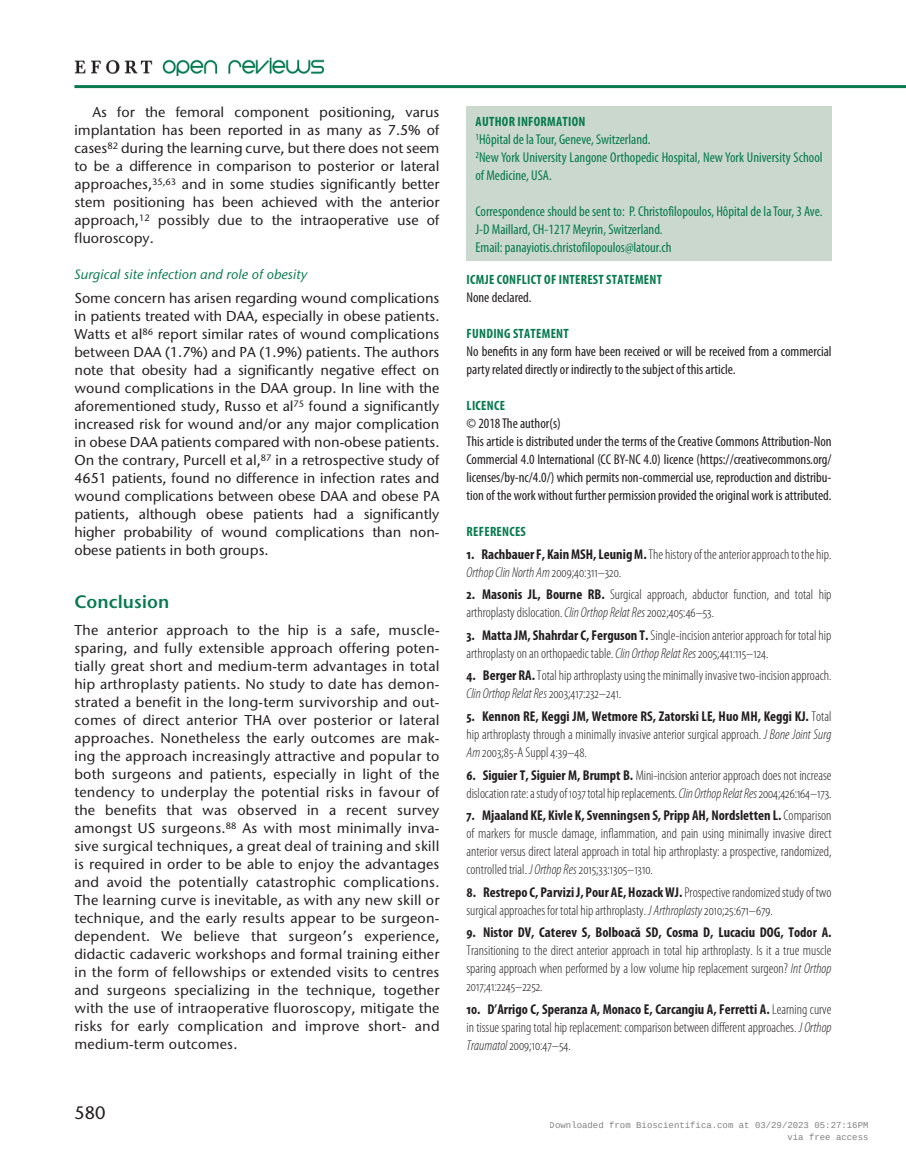
<style>
.page{position:relative;width:906px;height:1170px;background:#fff}
.page>*{position:absolute;margin:0;border:0;box-sizing:border-box;transform-origin:0 0}
.t1{font:600 18px "Stone Sans ITC Pro";color:#077a4e}
.t2{font:500 18px "Stone Sans ITC Pro";color:#231f20}
.t3{font:500 14.25px/18px "Stone Sans ITC Pro";color:#231f20;text-align:justify}
.t4{font:300 condensed 14.25px/18px "Myriad Pro";color:#231f20}
.t5{font:condensed 14.25px/18px "Myriad Pro";color:#231f20}
.t6{font:condensed 14.25px/18px "Myriad Pro";color:#077a4e}
.t7{font:700 condensed 14.25px "Myriad Pro";color:#231f20}
.t8{font:700 condensed 13.5px "Myriad Pro";letter-spacing:.02em;color:#077a4e}
.t9{font:italic 500 13.5px "Stone Sans ITC Pro";color:#077a4e}
.t10{font:9px/12px "Liberation Mono";color:rgb(0 0 0/.5);text-align:right}
.s1{font-weight:700}
.s2{font-style:italic}
</style>
<div class="page">
<img style="left:74px;top:57px;width:250px;height:19px">
<hr style="left:74px;top:85px;width:832px;height:3px;background:#077a4e">
<div style="left:466px;top:106px;width:365px;height:154px;background:#cad8cd"></div>
<p class="t3" style="left:74px;top:103px;width:367px;text-indent:18px">As for the femoral component positioning, varus implantation has been reported in as many as 7.5% of cases<sup>82</sup> during the learning curve, but there does not seem to be a difference in comparison to posterior or lateral approaches,<sup>35,63</sup> and in some studies significantly better stem positioning has been achieved with the anterior approach,<sup>12</sup> possibly due to the intraoperative use of fluoroscopy.</p>
<p class="t9" style="left:74px;top:266px;width:234px">Surgical site infection and role of obesity</p>
<p class="t3" style="left:74px;top:289px;width:366px">Some concern has arisen regarding wound complications in patients treated with DAA, especially in obese patients.<br>Watts et al<sup>86</sup> report similar rates of wound complications between DAA (1.7%) and PA (1.9%) patients. The authors note that obesity had a significantly negative effect on wound complications in the DAA group. In line with the aforementioned study, Russo et al<sup>75</sup> found a significantly increased risk for wound and/or any major complication in obese DAA patients compared with non-obese patients.<br>On the contrary, Purcell et al,<sup>87</sup> in a retrospective study of 4651 patients, found no difference in infection rates and wound complications between obese DAA and obese PA patients, although obese patients had a significantly higher probability of wound complications than non&shy;obese patients in both groups.</p>
<p class="t1" style="left:74px;top:590px;width:97px">Conclusion</p>
<p class="t3" style="left:74px;top:620px;width:367px">The anterior approach to the hip is a safe, muscle&shy;sparing, and fully extensible approach offering poten&shy;tially great short and medium-term advantages in total hip arthroplasty patients. No study to date has demon&shy;strated a benefit in the long-term survivorship and out&shy;comes of direct anterior THA over posterior or lateral approaches. Nonetheless the early outcomes are mak&shy;ing the approach increasingly attractive and popular to both surgeons and patients, especially in light of the tendency to underplay the potential risks in favour of the benefits that was observed in a recent survey amongst US surgeons.<sup>88</sup> As with most minimally inva&shy;sive surgical techniques, a great deal of training and skill is required in order to be able to enjoy the advantages and avoid the potentially catastrophic complications.<br>The learning curve is inevitable, as with any new skill or technique, and the early results appear to be surgeon&shy;dependent. We believe that surgeon’s experience, didactic cadaveric workshops and formal training either in the form of fellowships or extended visits to centres and surgeons specializing in the technique, together with the use of intraoperative fluoroscopy, mitigate the risks for early complication and improve short- and medium-term outcomes.</p>
<p class="t2" style="left:74px;top:1101px;width:32px">580</p>
<p class="t8" style="left:475px;top:112px;width:111px">Author Information</p>
<p class="t6" style="left:475px;top:130px;width:348px"><sup>1</sup>Hôpital de la Tour, Geneve, Switzerland.<br><sup>2</sup>New York University Langone Orthopedic Hospital, New York University School of Medicine, USA.</p>
<p class="t6" style="left:475px;top:202px;width:348px">Correspondence should be sent to: P. Christofilopoulos, Hôpital de la Tour, 3 Ave.<br>J-D Maillard, CH-1217 Meyrin, Switzerland.<br>Email: panayiotis.christofilopoulos@latour.ch</p>
<p class="t8" style="left:466px;top:271px;width:197px">ICMJE Conflict of interest statement</p>
<p class="t5" style="left:466px;top:288px;width:67px">None declared.</p>
<p class="t8" style="left:466px;top:325px;width:104px">Funding statement</p>
<p class="t5" style="left:466px;top:342px;width:366px">No benefits in any form have been received or will be received from a commercial party related directly or indirectly to the subject of this article.</p>
<p class="t8" style="left:466px;top:397px;width:34px">Licence</p>
<p class="t5" style="left:466px;top:414px;width:366px">© 2018 The author(s)<br>This article is distributed under the terms of the Creative Commons Attribution-Non Commercial 4.0 International (CC BY-NC 4.0) licence (https://creativecommons.org/ licenses/by-nc/4.0/) which permits non-commercial use, reproduction and distribu&shy;tion of the work without further permission provided the original work is attributed.</p>
<p class="t8" style="left:466px;top:523px;width:61px">References</p>
<p class="t4" style="left:466px;top:545px;width:366px"><span class="s1">1. Rachbauer F, Kain MSH, Leunig M.</span> The history of the anterior approach to the hip.<br><span class="s2">Orthop Clin North Am</span> 2009;40:311–320.</p>
<p class="t4" style="left:466px;top:586px;width:366px"><span class="s1">2. Masonis JL, Bourne RB.</span> Surgical approach, abductor function, and total hip arthroplasty dislocation. <span class="s2">Clin Orthop Relat Res</span> 2002;405:46–53.</p>
<p class="t4" style="left:466px;top:626px;width:366px"><span class="s1">3. Matta JM, Shahrdar C, Ferguson T.</span> Single-incision anterior approach for total hip arthroplasty on an orthopaedic table. <span class="s2">Clin Orthop Relat Res</span> 2005;441:115–124.</p>
<p class="t4" style="left:466px;top:667px;width:366px"><span class="s1">4. Berger RA.</span> Total hip arthroplasty using the minimally invasive two-incision approach.<br><span class="s2">Clin Orthop Relat Res</span> 2003;417:232–241.</p>
<p class="t4" style="left:466px;top:707px;width:366px;text-align:justify"><span class="s1">5. Kennon RE, Keggi JM, Wetmore RS, Zatorski LE, Huo MH, Keggi KJ.</span> Total hip arthroplasty through a minimally invasive anterior surgical approach. <span class="s2">J Bone Joint Surg Am</span> 2003;85-A Suppl 4:39–48.</p>
<p class="t4" style="left:466px;top:766px;width:366px"><span class="s1">6. Siguier T, Siguier M, Brumpt B.</span> Mini-incision anterior approach does not increase dislocation rate: a study of 1037 total hip replacements. <span class="s2">Clin Orthop Relat Res</span> 2004;426:164–173.</p>
<p class="t4" style="left:466px;top:806px;width:366px;text-align:justify"><span class="s1">7. Mjaaland KE, Kivle K, Svenningsen S, Pripp AH, Nordsletten L.</span> Comparison of markers for muscle damage, inflammation, and pain using minimally invasive direct anterior versus direct lateral approach in total hip arthroplasty: a prospective, randomized, controlled trial. <span class="s2">J Orthop Res</span> 2015;33:1305–1310.</p>
<p class="t4" style="left:466px;top:883px;width:366px"><span class="s1">8. Restrepo C, Parvizi J, Pour AE, Hozack WJ.</span> Prospective randomized study of two surgical approaches for total hip arthroplasty. <span class="s2">J Arthroplasty</span> 2010;25:671–679.</p>
<p class="t7" style="left:466px;top:923px;width:366px">9. N istor DV, Caterev S, Bolboacă SD, Cosma D, Lucaciu DOG, Todor A.</p>
<p class="t4" style="left:466px;top:941px;width:366px;text-align:justify">Transitioning to the direct anterior approach in total hip arthroplasty. Is it a true muscle sparing approach when performed by a low volume hip replacement surgeon? <span class="s2">Int Orthop </span>2017;41:2245–2252.</p>
<p class="t4" style="left:466px;top:1000px;width:366px;text-align:justify"><span class="s1">10. D’Arrigo C, Speranza A, Monaco E, Carcangiu A, Ferretti A.</span> Learning curve in tissue sparing total hip replacement: comparison between different approaches. <span class="s2">J Orthop Traumatol</span> 2009;10:47–54.</p>
<p class="t10" style="left:550px;top:1119px;width:320px">Downloaded from Bioscientifica.com at 03/29/2023 05:27:16PM via free access</p>
</div>
